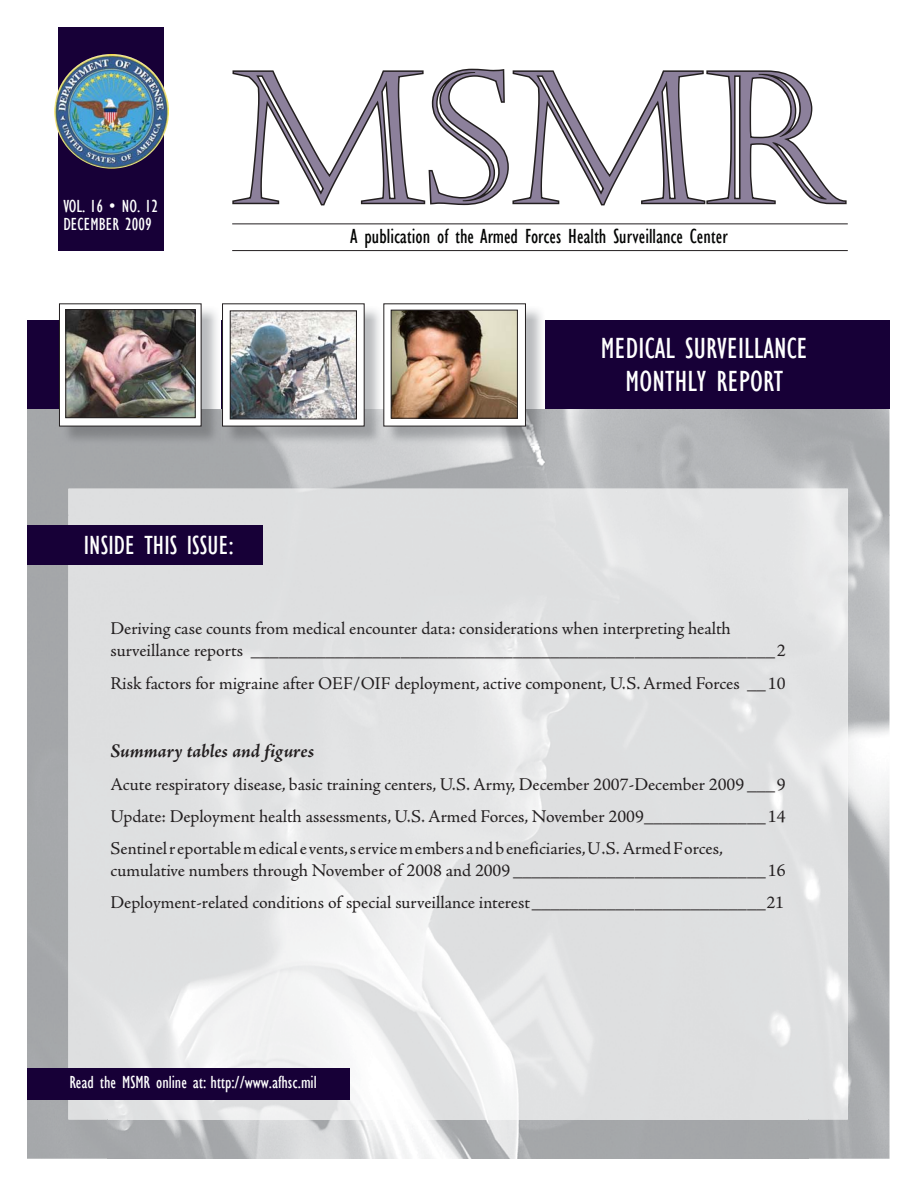
<style>
.page{position:relative;width:918px;height:1188px;background:#fff}
.page>*{position:absolute;margin:0;border:0;box-sizing:border-box;transform-origin:0 0}
.t1{font:183px "Castellar";color:#8c809b}
.t2{font:condensed 30px/33px "Gill Sans";letter-spacing:.005em;color:#fff;text-align:center}
.t3{font:condensed 27px "Gill Sans";letter-spacing:.005em;color:#fff}
.t4{font:condensed 21px "Gill Sans";color:#040504}
.t5{font:italic 700 19.5px "Adobe Jenson Pro";letter-spacing:-.005em;color:#231f20}
.t6{font:18px/32.4px "Adobe Jenson Pro";letter-spacing:-.005em;color:#231f20}
.t7{font:condensed 18px/18px "Gill Sans";color:#fff}
</style>
<div class="page">
<img style="left:27px;top:409px;width:862px;height:106px">
<div style="left:27px;top:515px;width:81px;height:644px;background:#a5a7a9"></div>
<img style="left:809px;top:515px;width:80px;height:644px">
<img style="left:108px;top:1118px;width:701px;height:41px">
<img style="left:110px;top:541px;width:697px;height:577px">
<img style="left:68px;top:489px;width:780px;height:52px">
<div style="left:68px;top:564px;width:42px;height:555px;background:#dedfe0"></div>
<img style="left:807px;top:540px;width:41px;height:579px">
<div style="left:27px;top:1068px;width:323px;height:32px;background:#170037"></div>
<div style="left:27px;top:320px;width:863px;height:89px;background:#170037"></div>
<div style="left:58px;top:27px;width:106px;height:224px;background:#170037"></div>
<div style="left:27px;top:525px;width:235px;height:39px;background:#170037"></div>
<img style="left:61px;top:320px;width:159px;height:125px">
<div style="left:59px;top:304px;width:142px;height:122px;background:#fff"></div>
<div style="left:59px;top:303px;width:143px;height:123px;border:1px solid #231f20"></div>
<img style="left:225px;top:320px;width:158px;height:125px">
<div style="left:223px;top:304px;width:141px;height:122px;background:#fff"></div>
<div style="left:222px;top:303px;width:143px;height:123px;border:1px solid #231f20"></div>
<img style="left:386px;top:320px;width:159px;height:125px">
<div style="left:384px;top:304px;width:141px;height:122px;background:#fff"></div>
<img style="left:393px;top:312px;width:123px;height:104px">
<div style="left:391px;top:310px;width:127px;height:108px;border:1px solid #231f20"></div>
<svg style="left:232px;top:68px;width:615px;height:138px"></svg>
<hr style="left:232px;top:224px;width:616px;height:1px;background:#231f20">
<hr style="left:232px;top:250px;width:616px;height:1px;background:#231f20">
<img style="left:54px;top:54px;width:115px;height:115px;border-radius:57px">
<img style="left:68px;top:311px;width:125px;height:105px">
<div style="left:66px;top:309px;width:129px;height:109px;border:1px solid #231f20"></div>
<img style="left:232px;top:313px;width:123px;height:104px">
<div style="left:230px;top:311px;width:127px;height:108px;border:1px solid #231f20"></div>
<p class="t7" style="left:63px;top:197px;width:96px">VOL. 16 • NO. 12<br>DECEMBER 2009</p>
<h1 class="t1" style="left:232px;top:35px;width:615px">MSMR</h1>
<p class="t4" style="left:350px;top:224px;width:379px">A publication of the Armed Forces Health Surveillance Center</p>
<h2 class="t2" style="left:601px;top:332px;width:208px">MEDICAL SURVEILLANCE<br>MONTHLY REPORT</h2>
<h3 class="t3" style="left:84px;top:529px;width:151px">INSIDE THIS ISSUE:</h3>
<p class="t6" style="left:111px;top:617px;width:677px;line-height:22.5px">Deriving case counts from medical encounter data: considerations when interpreting health surveillance reports ________________________________________________________2</p>
<p class="t6" style="left:111px;top:667px;width:677px">Risk factors for migraine after OEF/OIF deployment, active component, U.S. Armed Forces __ 10</p>
<p class="t5" style="left:111px;top:740px;width:205px">Summary tables and figures</p>
<p class="t6" style="left:111px;top:768px;width:677px;text-align:justify">Acute respiratory disease, basic training centers, U.S. Army, December 2007-December 2009 ___9<br>Update: Deployment health assessments, U.S. Armed Forces, November 2009 _____________ 14<br>Sentinel reportable medical e vents, service members and beneficiaries, U.S. Armed Forces,</p>
<p class="t6" style="left:111px;top:855px;width:677px">cumulative numbers through November of 2008 and 2009 ___________________________ 16<br>Deployment-related conditions of special surveillance interest _________________________21</p>
<p class="t7" style="left:69px;top:1074px;width:249px">Read the MSMR online at: http://www.afhsc.mil</p>
</div>
